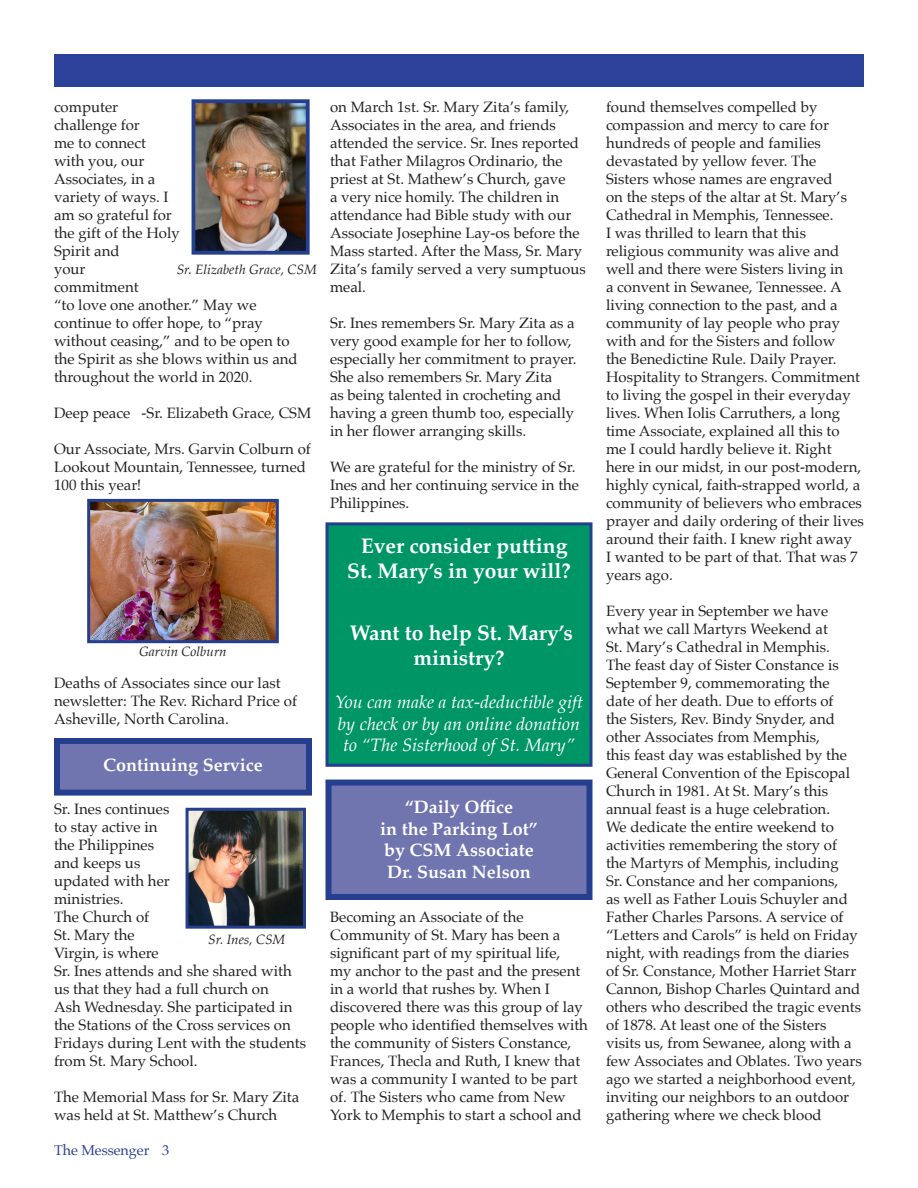
<style>
.page{position:relative;width:918px;height:1188px;background:#fff}
.page>*{position:absolute;margin:0;border:0;box-sizing:border-box;transform-origin:0 0}
.t1{font:700 21.15px "Palatino";color:#fff}
.t2{font:700 21px "Palatino";color:#fff}
.t3{font:italic 18px/21.6px "Palatino";color:#fff}
.t4{font:700 18px "Palatino";color:#fff}
.t5{font:15px/18px "Palatino";color:#231f20}
.t6{font:14.25px "Palatino";color:#253f8e}
.t7{font:italic 13.5px "Palatino";color:#231f20}
</style>
<div class="page">
<div style="left:54px;top:54px;width:810px;height:33px;background:#2c419a"></div>
<img style="left:190px;top:812px;width:112px;height:113px">
<div style="left:186px;top:808px;width:120px;height:121px;border:3px solid #253f8e"></div>
<div style="left:327px;top:524px;width:264px;height:241px;background:#009565"></div>
<div style="left:326px;top:522px;width:266px;height:245px;border:3px solid #253f8e"></div>
<img style="left:197px;top:104px;width:108px;height:146px">
<div style="left:192px;top:99px;width:118px;height:156px;border:4px solid #253f8e"></div>
<div style="left:57px;top:741px;width:252px;height:52px;background:#7074af"></div>
<div style="left:54px;top:738px;width:258px;height:58px;border:6px solid #253f8e"></div>
<div style="left:328px;top:783px;width:262px;height:114px;background:#7074af"></div>
<div style="left:326px;top:780px;width:266px;height:120px;border:6px solid #253f8e"></div>
<img style="left:91px;top:503px;width:184px;height:136px">
<div style="left:87px;top:499px;width:192px;height:144px;border:3px solid #253f8e"></div>
<p class="t5" style="left:54px;top:97px;width:127px">computer challenge for<br>me to connect with you, our<br>Associates, in a variety of ways. I am so grateful for the gift of the Holy<br>Spirit and</p>
<p class="t5" style="left:54px;top:259px;width:33px">your</p>
<p class="t5" style="left:54px;top:277px;width:86px">commitment</p>
<p class="t5" style="left:54px;top:295px;width:245px">“to love one another.” May we continue to offer hope, to “pray without ceasing,” and to be open to the Spirit as she blows within us and throughout the world in 2020.</p>
<p class="t5" style="left:54px;top:403px;width:259px">Deep peace -Sr. Elizabeth Grace, CSM</p>
<p class="t5" style="left:54px;top:439px;width:258px">Our Associate, Mrs. Garvin Colburn of<br>Lookout Mountain, Tennessee, turned<br>100 this year!</p>
<p class="t7" style="left:177px;top:258px;width:142px">Sr. Elizabeth Grace, CSM</p>
<p class="t5" style="left:330px;top:97px;width:257px">on March 1st. Sr. Mary Zita’s family, Associates in the area, and friends attended the service. Sr. Ines reported that Father Milagros Ordinario, the priest at St. Mathew’s Church, gave<br>a very nice homily. The children in attendance had Bible study with our Associate Josephine Lay-os before the Mass started. After the Mass, Sr. Mary Zita’s family served a very sumptuous meal.</p>
<p class="t5" style="left:330px;top:313px;width:248px">Sr. Ines remembers Sr. Mary Zita as a very good example for her to follow, especially her commitment to prayer.<br>She also remembers Sr. Mary Zita<br>as being talented in crocheting and having a green thumb too, especially in her flower arranging skills.</p>
<p class="t5" style="left:330px;top:457px;width:251px">We are grateful for the ministry of Sr.<br>Ines and her continuing service in the<br>Philippines.</p>
<p class="t1" style="left:361px;top:528px;width:208px">Ever consider putting</p>
<p class="t1" style="left:347px;top:553px;width:225px">St. Mary’s in your will?</p>
<p class="t7" style="left:139px;top:640px;width:89px">Garvin Colburn</p>
<p class="t5" style="left:54px;top:673px;width:245px">Deaths of Associates since our last newsletter: The Rev. Richard Price of<br>Asheville, North Carolina.</p>
<p class="t4" style="left:103px;top:750px;width:161px">Continuing Service</p>
<p class="t5" style="left:54px;top:799px;width:117px">Sr. Ines continues to stay active in the Philippines and keeps us updated with her ministries.</p>
<p class="t5" style="left:54px;top:907px;width:254px">The Church of<br>St. Mary the<br>Virgin, is where<br>Sr. Ines attends and she shared with us that they had a full church on<br>Ash Wednesday. She participated in the Stations of the Cross services on<br>Fridays during Lent with the students from St. Mary School.</p>
<p class="t5" style="left:54px;top:1087px;width:247px">The Memorial Mass for Sr. Mary Zita was held at St. Matthew’s Church</p>
<p class="t7" style="left:208px;top:928px;width:79px">Sr. Ines, CSM</p>
<p class="t6" style="left:54px;top:1138px;width:117px">The Messenger 3</p>
<p class="t1" style="left:350px;top:615px;width:225px">Want to help St. Mary’s</p>
<p class="t2" style="left:414px;top:640px;width:92px">ministry?</p>
<p class="t3" style="left:335px;top:691px;width:250px">You can make a tax-deductible gift by check or by an online donation</p>
<p class="t3" style="left:343px;top:734px;width:233px">to “The Sisterhood of St. Mary”</p>
<p class="t4" style="left:405px;top:791px;width:110px">“Daily Office</p>
<p class="t4" style="left:380px;top:813px;width:159px">in the Parking Lot”</p>
<p class="t4" style="left:384px;top:835px;width:151px">by CSM Associate</p>
<p class="t4" style="left:387px;top:856px;width:145px">Dr. Susan Nelson</p>
<p class="t5" style="left:330px;top:907px;width:259px">Becoming an Associate of the Community of St. Mary has been a significant part of my spiritual life,<br>my anchor to the past and the present in a world that rushes by. When I discovered there was this group of lay people who identified themselves with the community of Sisters Constance, Frances, Thecla and Ruth, I knew that was a community I wanted to be part of. The Sisters who came from New York to Memphis to start a school and</p>
<p class="t5" style="left:606px;top:97px;width:260px">found themselves compelled by compassion and mercy to care for hundreds of people and families devastated by yellow fever. The<br>Sisters whose names are engraved<br>on the steps of the altar at St. Mary’s Cathedral in Memphis, Tennessee.<br>I was thrilled to learn that this religious community was alive and well and there were Sisters living in<br>a convent in Sewanee, Tennessee. A living connection to the past, and a community of lay people who pray with and for the Sisters and follow<br>the Benedictine Rule. Daily Prayer.<br>Hospitality to Strangers. Commitment to living the gospel in their everyday lives. When Iolis Carruthers, a long time Associate, explained all this to<br>me I could hardly believe it. Right here in our midst, in our post-modern, highly cynical, faith-strapped world, a community of believers who embraces prayer and daily ordering of their lives around their faith. I knew right away<br>I wanted to be part of that. That was 7 years ago.</p>
<p class="t5" style="left:606px;top:601px;width:257px">Every year in September we have what we call Martyrs Weekend at<br>St. Mary’s Cathedral in Memphis.<br>The feast day of Sister Constance is September 9, commemorating the date of her death. Due to efforts of<br>the Sisters, Rev. Bindy Snyder, and other Associates from Memphis,<br>this feast day was established by the General Convention of the Episcopal Church in 1981. At St. Mary’s this annual feast is a huge celebration.<br>We dedicate the entire weekend to activities remembering the story of<br>the Martyrs of Memphis, including<br>Sr. Constance and her companions,<br>as well as Father Louis Schuyler and Father Charles Parsons. A service of “Letters and Carols” is held on Friday night, with readings from the diaries of Sr. Constance, Mother Harriet Starr Cannon, Bishop Charles Quintard and others who described the tragic events of 1878. At least one of the Sisters visits us, from Sewanee, along with a few Associates and Oblates. Two years ago we started a neighborhood event, inviting our neighbors to an outdoor gathering where we check blood</p>
</div>
